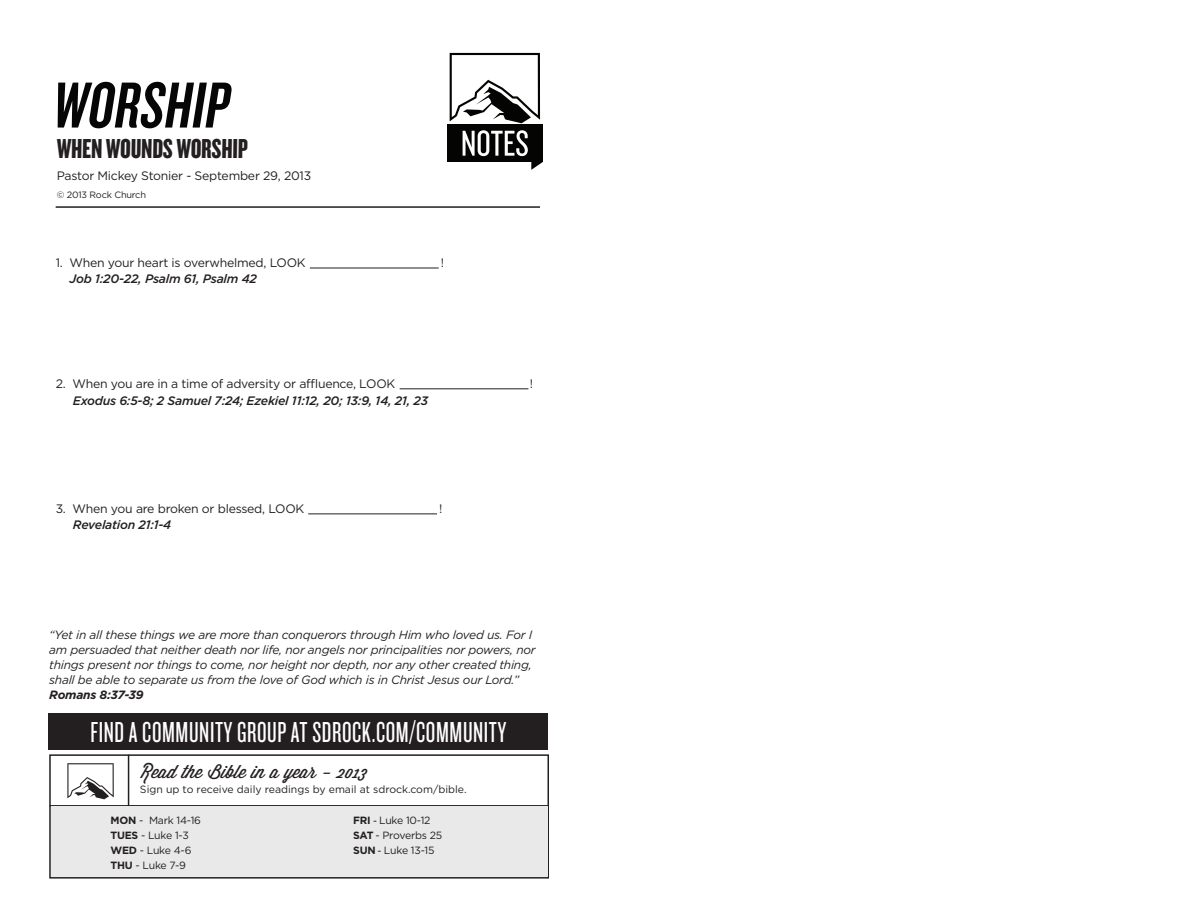
<style>
.page{position:relative;width:1188px;height:918px;background:#fff}
.page>*{position:absolute;margin:0;border:0;box-sizing:border-box;transform-origin:0 0}
.t1{font:italic 67.5px "Knockout HTF48 Featherweight";color:#070607}
.t2{font:30px "Knockout HTF27 Junior Bantamwt";letter-spacing:.02em;color:#fff}
.t3{font:28.5px "Knockout HTF68 Full Featherwt";color:#231f20}
.t4{font:18px "Wisdom Script AI";color:#231f20}
.t5{font:12.3px "Gotham HTF";letter-spacing:-.02em;color:#231f20}
.t6{font:italic 500 12.3px "Gotham HTF";letter-spacing:-.02em;color:#231f20}
.t7{font:italic 12px/15px "Gotham HTF";letter-spacing:-.02em;color:#231f20}
.t8{font:10.5px "Gotham HTF";letter-spacing:-.02em;color:#231f20}
.t9{font:10.5px "Gotham HTF";color:#231f20}
.t10{font:9.15px "Gotham HTF";letter-spacing:-.02em;color:#231f20}
.s1{font-weight:700}
.s2{font-family:"Myriad Pro";font-weight:600}
</style>
<div class="page">
<svg style="left:450px;top:53px;width:90px;height:70px"></svg>
<hr style="left:56px;top:206px;width:484px;height:2px;background:#231f20">
<div style="left:49px;top:713px;width:499px;height:37px;background:#231f20"></div>
<div style="left:49px;top:754px;width:500px;height:125px;border:2px solid #231f20"></div>
<hr style="left:128px;top:755px;width:1px;height:51px;background:#231f20">
<hr style="left:50px;top:805px;width:498px;height:2px;background:#231f20">
<div style="left:51px;top:807px;width:497px;height:70px;background:#e9e9e9"></div>
<svg style="left:67px;top:763px;width:47px;height:36px"></svg>
<div style="left:447px;top:125px;width:96px;height:37px;background:#040503"></div>
<svg style="left:463px;top:130px;width:65px;height:26px"></svg>
<svg style="left:531px;top:162px;width:12px;height:8px"></svg>
<hr style="left:310px;top:268px;width:129px;height:1px;background:#231f20">
<hr style="left:308px;top:514px;width:129px;height:1px;background:#231f20">
<hr style="left:400px;top:388px;width:128px;height:1px;background:#231f20">
<p class="t1" style="left:51px;top:71px;width:189px">WORSHIP</p>
<p class="t3" style="left:57px;top:134px;width:193px">WHEN WOUNDS WORSHIP</p>
<p class="t5" style="left:57px;top:169px;width:256px">Pastor Mickey Stonier - September 29, 2013</p>
<p class="t10" style="left:57px;top:190px;width:91px">© 2013 Rock Church</p>
<p class="t5" style="left:56px;top:256px;width:252px">1. When your heart is overwhelmed, LOOK</p>
<p class="t5" style="left:441px;top:256px;width:5px">!</p>
<p class="t6" style="left:69px;top:272px;width:189px">Job 1:20-22, Psalm 61, Psalm 42</p>
<p class="t5" style="left:56px;top:377px;width:341px">2. When you are in a time of adversity or affluence, LOOK</p>
<p class="t5" style="left:530px;top:377px;width:5px">!</p>
<p class="t6" style="left:73px;top:393px;width:357px">Exodus 6:5-8; 2 Samuel 7:24; Ezekiel 11:12, 20; 13:9, 14, 21, 23</p>
<p class="t5" style="left:56px;top:502px;width:250px">3. When you are broken or blessed, LOOK</p>
<p class="t5" style="left:439px;top:502px;width:5px">!</p>
<p class="t6" style="left:73px;top:518px;width:100px">Revelation 21:1-4</p>
<p class="t7" style="left:49px;top:628px;width:488px">“Yet in all these things we are more than conquerors through Him who loved us. For I am persuaded that neither death nor life, nor angels nor principalities nor powers, nor things present nor things to come, nor height nor depth, nor any other created thing, shall be able to separate us from the love of God which is in Christ Jesus our Lord.” <span class="s1">Romans 8:37-39</span></p>
<p class="t2" style="left:91px;top:718px;width:417px">FIND A COMMUNITY GROUP AT SDROCK.COM/COMMUNITY</p>
<p class="t4" style="left:140px;top:758px;width:229px">Read the Bible in a year - 2013</p>
<p class="t9" style="left:140px;top:784px;width:328px">Sign up to receive daily readings by email at sdrock.com/bible.</p>
<p class="t8" style="left:110px;top:815px;width:92px"><span class="s1">MON</span> - Mark 14-16</p>
<p class="t8" style="left:110px;top:830px;width:80px"><span class="s1">TUES</span> - Luke 1-3</p>
<p class="t8" style="left:110px;top:845px;width:83px"><span class="s1">WED</span> - Luke 4-6</p>
<p class="t8" style="left:110px;top:860px;width:77px"><span class="s1">THU</span> - Luke 7-9</p>
<p class="t8" style="left:353px;top:815px;width:79px"><span class="s1">FRI</span> <span class="s2">-</span> Luke 10-12</p>
<p class="t8" style="left:353px;top:830px;width:91px"><span class="s1">SAT</span> - Proverbs 25</p>
<p class="t8" style="left:353px;top:845px;width:83px"><span class="s1">SUN</span> <span class="s2">-</span> Luke 13-15</p>
</div>
